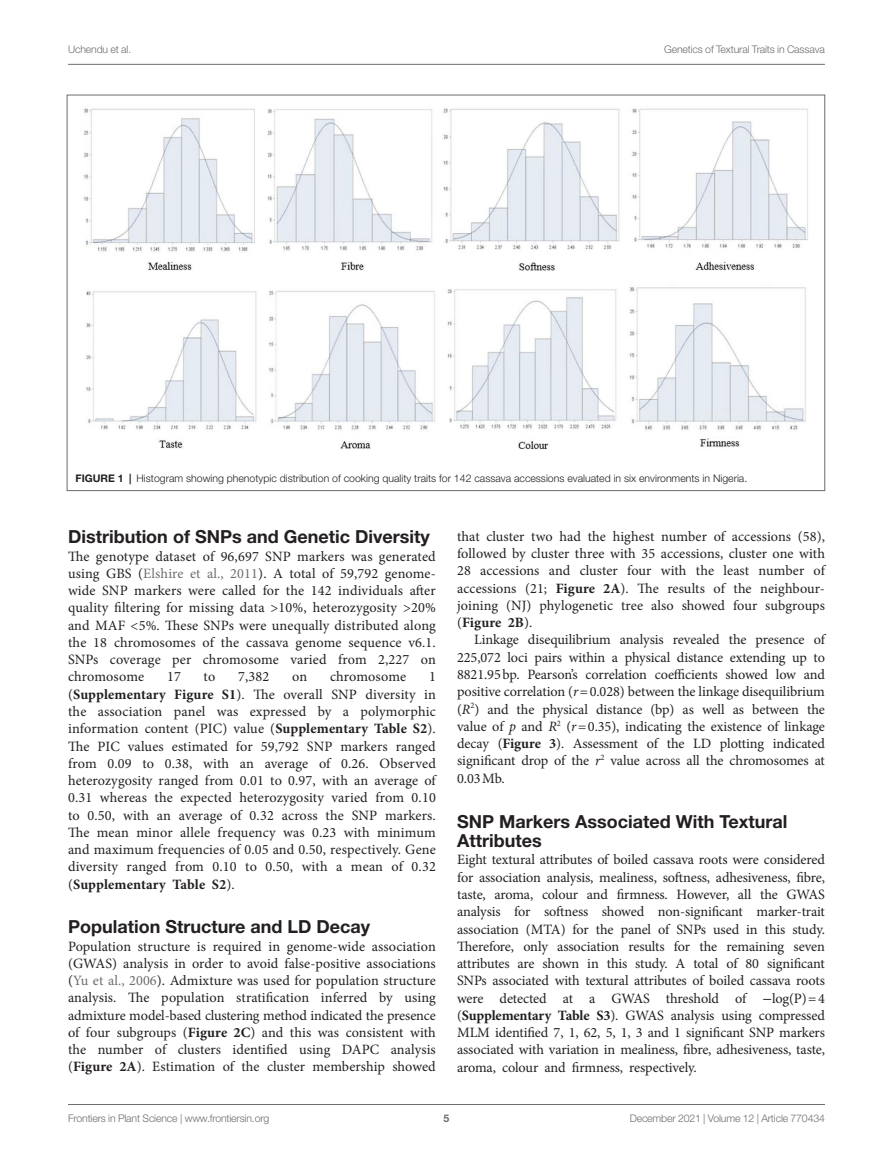
<style>
.page{position:relative;width:893px;height:1170px;background:#fff}
.page>*{position:absolute;margin:0;border:0;box-sizing:border-box;transform-origin:0 0}
.HEAD_2{font:700 18px/18.8px "Helvetica Neue LT Std";color:#231f20}
.TEXT_FLUSH{font:14.25px/17.2px "Minion Pro";letter-spacing:.005em;color:#231f20;text-align:justify}
.TEXT{font:14.25px/17.2px "Minion Pro";letter-spacing:-.005em;color:#231f20;text-align:justify}
.FIG_LEG{font:300 10.5px "Helvetica Neue LT Std";color:#231f20}
.t1{font:300 10.5px "Helvetica Neue LT Std";letter-spacing:-.015em;color:#6c6d70}
.t2{font:700 10.5px "Helvetica Neue LT Std";color:#6c6d70}
.s1{font-weight:700}
.s2{color:#6c6d70}
.s3{font-style:italic}
.s4{font-family:"STIX General"}
</style>
<div class="page">
<hr style="left:68px;top:64px;width:757px;height:1px;background:#6c6d70">
<hr style="left:68px;top:1104px;width:757px;height:1px;background:#6c6d70">
<img style="left:83px;top:107px;width:725px;height:343px">
<p class="t1" style="left:68px;top:42px;width:65px">Uchendu et al.</p>
<p class="t1" style="left:664px;top:42px;width:162px">Genetics of Textural Traits in Cassava</p>
<p class="FIG_LEG" style="left:76px;top:472px;width:673px"><span class="s1">FIGURE 1 |</span> Histogram showing phenotypic distribution of cooking quality traits for 142 cassava accessions evaluated in six environments in Nigeria.</p>
<p class="HEAD_2" style="left:68px;top:527px;width:363px">Distribution of SNPs and Genetic Diversity</p>
<p class="TEXT_FLUSH" style="left:68px;top:547px;width:369px">The genotype dataset of 96,697 SNP markers was generated using GBS (<span class="s2">Elshire et al., 2011</span>). A total of 59,792 genome&shy;wide SNP markers were called for the 142 individuals after quality filtering for missing data &gt;10%, heterozygosity &gt;20% and MAF &lt;5%. These SNPs were unequally distributed along the 18 chromosomes of the cassava genome sequence v6.1.<br>SNPs coverage per chromosome varied from 2,227 on chromosome</p>
<p class="TEXT_FLUSH" style="left:167px;top:668px;width:15px">17</p>
<p class="TEXT_FLUSH" style="left:204px;top:668px;width:13px">to</p>
<p class="TEXT_FLUSH" style="left:238px;top:668px;width:33px">7,382</p>
<p class="TEXT_FLUSH" style="left:292px;top:668px;width:17px">on</p>
<p class="TEXT_FLUSH" style="left:330px;top:668px;width:78px">chromosome</p>
<p class="TEXT_FLUSH" style="left:68px;top:668px;width:369px;text-indent:361px">1 (<span class="s1">Supplementary Figure S1</span>). The overall SNP diversity in the association panel was expressed by a polymorphic information content (PIC) value (<span class="s1">Supplementary Table S2</span>).<br>The PIC values estimated for 59,792 SNP markers ranged from 0.09 to 0.38, with an average of 0.26. Observed heterozygosity ranged from 0.01 to 0.97, with an average of 0.31 whereas the expected heterozygosity varied from 0.10 to 0.50, with an average of 0.32 across the SNP markers.<br>The mean minor allele frequency was 0.23 with minimum and maximum frequencies of 0.05 and 0.50, respectively. Gene diversity ranged from 0.10 to 0.50, with a mean of 0.32 (<span class="s1">Supplementary Table S2</span>).</p>
<p class="HEAD_2" style="left:68px;top:917px;width:304px">Population Structure and LD Decay</p>
<p class="TEXT_FLUSH" style="left:68px;top:937px;width:369px">Population structure is required in genome-wide association (GWAS) analysis in order to avoid false-positive associations (<span class="s2">Yu et al., 2006</span>). Admixture was used for population structure analysis. The population stratification inferred by using admixture model-based clustering method indicated the presence of four subgroups (<span class="s1">Figure 2C</span>) and this was consistent with the number of clusters identified using DAPC analysis (<span class="s1">Figure 2A</span>). Estimation of the cluster membership showed</p>
<p class="TEXT_FLUSH" style="left:457px;top:527px;width:369px">that cluster two had the highest number of accessions (58), followed by cluster three with 35 accessions, cluster one with 28 accessions and cluster four with the least number of accessions (21; <span class="s1">Figure 2A</span>). The results of the neighbour&shy;joining (NJ) phylogenetic tree also showed four subgroups (<span class="s1">Figure 2B</span>).</p>
<p class="TEXT" style="left:457px;top:631px;width:369px;text-indent:17px">Linkage disequilibrium analysis revealed the presence of 225,072 loci pairs within a physical distance extending up to 8821.95bp. Pearson’s correlation coefficients showed low and positive correlation (<span class="s3">r</span>=0.028) between the linkage disequilibrium (<span class="s3">R</span><sup>2</sup>) and the physical distance (bp) as well as between the value of <span class="s3">p</span> and <span class="s3">R</span><sup>2</sup> (<span class="s3">r</span>=0.35), indicating the existence of linkage decay (<span class="s1">Figure 3</span>). Assessment of the LD plotting indicated significant drop of the <span class="s3">r</span><sup>2</sup> value across all the chromosomes at 0.03Mb.</p>
<p class="HEAD_2" style="left:457px;top:812px;width:332px">SNP Markers Associated With Textural<br>Attributes</p>
<p class="TEXT_FLUSH" style="left:457px;top:851px;width:369px">Eight textural attributes of boiled cassava roots were considered for association analysis, mealiness, softness, adhesiveness, fibre, taste, aroma, colour and firmness. However, all the GWAS analysis for softness showed non-significant marker-trait association (MTA) for the panel of SNPs used in this study.<br>Therefore, only association results for the remaining seven attributes are shown in this study. A total of 80 significant SNPs associated with textural attributes of boiled cassava roots were detected at a GWAS threshold of <span class="s4">−</span>log(P)=4 (<span class="s1">Supplementary Table S3</span>). GWAS analysis using compressed MLM identified 7, 1, 62, 5, 1, 3 and 1 significant SNP markers associated with variation in mealiness, fibre, adhesiveness, taste, aroma, colour and firmness, respectively.</p>
<p class="t1" style="left:68px;top:1111px;width:203px">Frontiers in Plant Science | www.frontiersin.org</p>
<p class="t2" style="left:444px;top:1111px;width:7px">5</p>
<p class="t1" style="left:630px;top:1111px;width:197px">December 2021 | Volume 12 | Article 770434</p>
</div>
